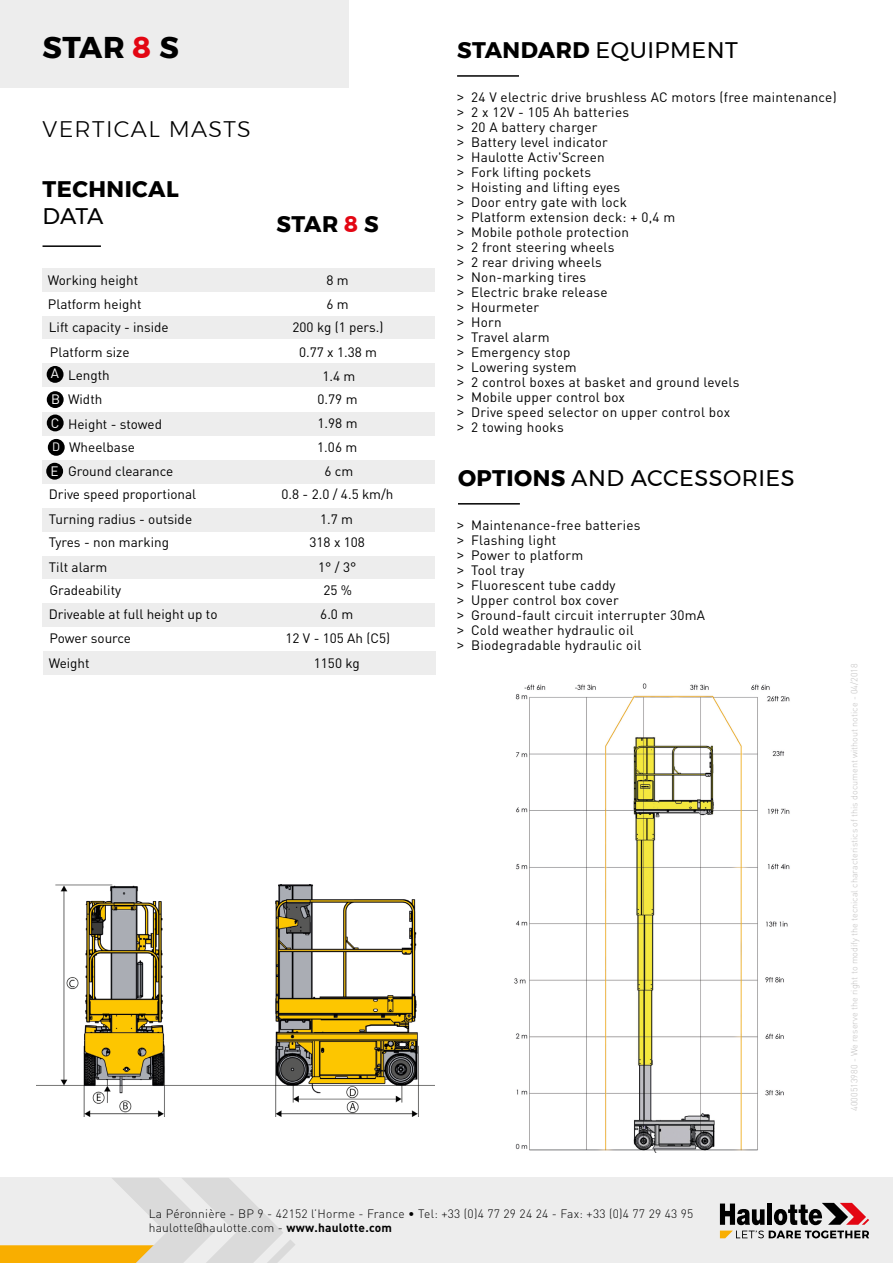
<style>
.page{position:relative;width:893px;height:1263px;background:#fff}
.page>*{position:absolute;margin:0;border:0;box-sizing:border-box;transform-origin:0 0}
.t1{font:700 30px "Montserrat";color:#000}
.t2{font:22.5px "Montserrat";letter-spacing:.02em;color:#000}
.t3{font:700 22.5px/26.8px "Montserrat";letter-spacing:.02em;color:#000}
.t4{font:300 22.5px "Montserrat";letter-spacing:.06em;color:#000}
.t5{font:13.5px "DIN";letter-spacing:.02em;color:#000}
.t6{font:13.5px "DIN";color:#000}
.t7{font:13.5px "DIN";letter-spacing:-.005em;color:#000}
.t8{font:13.5px "DIN";color:#fff}
.t9{font:300 12px/14.4px "DIN Pro";letter-spacing:.02em;color:#000}
.t10{font:12px "DIN";color:#fff}
.t11{font:300 9px "DIN";color:#c1c0c0}
.s1{color:#e30613}
.s2{font-weight:700}
.s3{font-family:"Montserrat"}
.s4{font-weight:400}
</style>
<div class="page">
<img style="left:37px;top:884px;width:398px;height:232px">
<img style="left:514px;top:683px;width:276px;height:469px">
<div style="left:43px;top:651px;width:393px;height:24px;background:#ededed"></div>
<div style="left:0;top:0;width:348px;height:87px;background:#ededed"></div>
<div style="left:43px;top:268px;width:392px;height:24px;background:#ededed"></div>
<div style="left:43px;top:412px;width:392px;height:24px;background:#ededed"></div>
<div style="left:43px;top:555px;width:392px;height:24px;background:#ededed"></div>
<div style="left:43px;top:316px;width:392px;height:24px;background:#ededed"></div>
<div style="left:43px;top:460px;width:392px;height:24px;background:#ededed"></div>
<div style="left:43px;top:603px;width:392px;height:24px;background:#ededed"></div>
<div style="left:43px;top:363px;width:392px;height:24px;background:#ededed"></div>
<div style="left:43px;top:508px;width:392px;height:23px;background:#ededed"></div>
<div style="left:43px;top:339px;width:392px;height:24px;background:#fff"></div>
<hr style="left:43px;top:245px;width:58px;height:2px;background:#000">
<hr style="left:457px;top:75px;width:62px;height:2px;background:#000">
<div style="left:47px;top:366px;width:17px;height:17px;background:#000;border-radius:50%"></div>
<div style="left:47px;top:391px;width:17px;height:17px;background:#000;border-radius:50%"></div>
<div style="left:47px;top:414px;width:17px;height:17px;background:#000;border-radius:50%"></div>
<div style="left:46px;top:463px;width:17px;height:17px;background:#000;border-radius:50%"></div>
<hr style="left:458px;top:503px;width:62px;height:2px;background:#000">
<div style="left:48px;top:439px;width:17px;height:17px;background:#000;border-radius:50%"></div>
<div style="left:0;top:1178px;width:893px;height:85px;background:#ededed"></div>
<svg style="left:0;top:1178px;width:295px;height:85px"></svg>
<svg style="left:720px;top:1203px;width:149px;height:35px"></svg>
<p class="t1" style="left:43px;top:23px;width:138px">STAR <span class="s1">8</span> S</p>
<p class="t2" style="left:457px;top:33px;width:282px"><span class="s2">STANDARD</span> EQUIPMENT</p>
<p class="t5" style="left:457px;top:88px;width:381px"><span class="s3">&gt;</span> 24 V electric drive brushless AC motors (free maintenance)</p>
<p class="t5" style="left:457px;top:103px;width:173px"><span class="s3">&gt;</span> 2 x 12V - 105 Ah batteries</p>
<p class="t5" style="left:457px;top:118px;width:142px"><span class="s3">&gt;</span> 20 A battery charger</p>
<p class="t5" style="left:457px;top:133px;width:152px"><span class="s3">&gt;</span> Battery level indicator</p>
<p class="t5" style="left:457px;top:148px;width:149px"><span class="s3">&gt;</span> Haulotte Activ'Screen</p>
<p class="t5" style="left:457px;top:163px;width:136px"><span class="s3">&gt;</span> Fork lifting pockets</p>
<p class="t5" style="left:457px;top:178px;width:165px"><span class="s3">&gt;</span> Hoisting and lifting eyes</p>
<p class="t5" style="left:457px;top:193px;width:171px"><span class="s3">&gt;</span> Door entry gate with lock</p>
<p class="t5" style="left:457px;top:208px;width:220px"><span class="s3">&gt;</span> Platform extension deck: + 0,4 m</p>
<p class="t5" style="left:457px;top:223px;width:174px"><span class="s3">&gt;</span> Mobile pothole protection</p>
<p class="t5" style="left:457px;top:238px;width:159px"><span class="s3">&gt;</span> 2 front steering wheels</p>
<p class="t5" style="left:457px;top:253px;width:146px"><span class="s3">&gt;</span> 2 rear driving wheels</p>
<p class="t5" style="left:457px;top:268px;width:131px"><span class="s3">&gt;</span> Non-marking tires</p>
<p class="t5" style="left:457px;top:283px;width:152px"><span class="s3">&gt;</span> Electric brake release</p>
<p class="t5" style="left:457px;top:298px;width:84px"><span class="s3">&gt;</span> Hourmeter</p>
<p class="t5" style="left:457px;top:313px;width:46px"><span class="s3">&gt;</span> Horn</p>
<p class="t5" style="left:457px;top:328px;width:94px"><span class="s3">&gt;</span> Travel alarm</p>
<p class="t5" style="left:457px;top:343px;width:115px"><span class="s3">&gt;</span> Emergency stop</p>
<p class="t5" style="left:457px;top:358px;width:121px"><span class="s3">&gt;</span> Lowering system</p>
<p class="t5" style="left:457px;top:373px;width:284px"><span class="s3">&gt;</span> 2 control boxes at basket and ground levels</p>
<p class="t5" style="left:457px;top:388px;width:169px"><span class="s3">&gt;</span> Mobile upper control box</p>
<p class="t5" style="left:457px;top:403px;width:274px"><span class="s3">&gt;</span> Drive speed selector on upper control box</p>
<p class="t5" style="left:457px;top:418px;width:108px"><span class="s3">&gt;</span> 2 towing hooks</p>
<p class="t4" style="left:43px;top:112px;width:210px">VERTICAL MASTS</p>
<p class="t3" style="left:43px;top:175px;width:138px">TECHNICAL<br><span class="s4">DATA</span></p>
<p class="t3" style="left:277px;top:210px;width:104px">STAR <span class="s1">8</span> S</p>
<p class="t5" style="left:326px;top:272px;width:24px">8 m</p>
<p class="t6" style="left:48px;top:272px;width:92px">Working height</p>
<p class="t6" style="left:48px;top:295px;width:95px">Platform height</p>
<p class="t5" style="left:326px;top:295px;width:24px">6 m</p>
<p class="t6" style="left:49px;top:319px;width:121px">Lift capacity - inside</p>
<p class="t6" style="left:293px;top:318px;width:93px">200 kg (1 pers.)</p>
<p class="t6" style="left:50px;top:344px;width:81px">Platform size</p>
<p class="t5" style="left:299px;top:344px;width:79px">0.77 x 1.38 m</p>
<p class="t8" style="left:51px;top:365px;width:10px">A</p>
<p class="t8" style="left:51px;top:391px;width:11px">B</p>
<p class="t8" style="left:51px;top:414px;width:10px">C</p>
<p class="t8" style="left:51px;top:462px;width:10px">E</p>
<p class="t2" style="left:458px;top:461px;width:338px"><span class="s2">OPTIONS</span> AND ACCESSORIES</p>
<p class="t5" style="left:68px;top:367px;width:43px">Length</p>
<p class="t5" style="left:322px;top:367px;width:34px">1.4 m</p>
<p class="t5" style="left:68px;top:390px;width:36px">Width</p>
<p class="t5" style="left:317px;top:390px;width:42px">0.79 m</p>
<p class="t6" style="left:68px;top:415px;width:96px">Height - stowed</p>
<p class="t5" style="left:317px;top:415px;width:42px">1.98 m</p>
<p class="t10" style="left:52px;top:439px;width:10px">D</p>
<p class="t6" style="left:69px;top:439px;width:67px">Wheelbase</p>
<p class="t5" style="left:317px;top:439px;width:42px">1.06 m</p>
<p class="t6" style="left:68px;top:463px;width:107px">Ground clearance</p>
<p class="t5" style="left:325px;top:463px;width:30px">6 cm</p>
<p class="t5" style="left:320px;top:510px;width:34px">1.7 m</p>
<p class="t5" style="left:281px;top:486px;width:114px">0.8 - 2.0 / 4.5 km/h</p>
<p class="t6" style="left:49px;top:486px;width:149px">Drive speed proportional</p>
<p class="t6" style="left:49px;top:510px;width:145px">Turning radius - outside</p>
<p class="t5" style="left:457px;top:516px;width:185px"><span class="s3">&gt;</span> Maintenance-free batteries</p>
<p class="t5" style="left:457px;top:531px;width:101px"><span class="s3">&gt;</span> Flashing light</p>
<p class="t5" style="left:457px;top:546px;width:128px"><span class="s3">&gt;</span> Power to platform</p>
<p class="t5" style="left:457px;top:561px;width:69px"><span class="s3">&gt;</span> Tool tray</p>
<p class="t5" style="left:457px;top:576px;width:160px"><span class="s3">&gt;</span> Fluorescent tube caddy</p>
<p class="t5" style="left:457px;top:591px;width:163px"><span class="s3">&gt;</span> Upper control box cover</p>
<p class="t5" style="left:457px;top:606px;width:249px"><span class="s3">&gt;</span> Ground-fault circuit interrupter 30mA</p>
<p class="t5" style="left:457px;top:621px;width:178px"><span class="s3">&gt;</span> Cold weather hydraulic oil</p>
<p class="t5" style="left:457px;top:636px;width:186px"><span class="s3">&gt;</span> Biodegradable hydraulic oil</p>
<p class="t6" style="left:49px;top:533px;width:122px">Tyres - non marking</p>
<p class="t5" style="left:310px;top:533px;width:57px">318 x 108</p>
<p class="t6" style="left:49px;top:558px;width:60px">Tilt alarm</p>
<p class="t5" style="left:318px;top:558px;width:40px">1° / 3°</p>
<p class="t6" style="left:49px;top:582px;width:73px">Gradeability</p>
<p class="t5" style="left:323px;top:582px;width:30px">25 %</p>
<p class="t6" style="left:49px;top:606px;width:170px">Driveable at full height up to</p>
<p class="t5" style="left:320px;top:606px;width:34px">6.0 m</p>
<p class="t7" style="left:49px;top:630px;width:83px">Power source</p>
<p class="t5" style="left:285px;top:630px;width:106px">12 V - 105 Ah (C5)</p>
<p class="t5" style="left:49px;top:655px;width:42px">Weight</p>
<p class="t5" style="left:314px;top:655px;width:47px">1150 kg</p>
<p class="t11" style="left:849px;top:1111px;width:449px;rotate:-90deg">4000513980 - We reserve the right to modify the tecnical characteristics of this document without notice - 04/2018</p>
<p class="t9" style="left:149px;top:1206px;width:546px">La Péronnière - BP 9 - 42152 l’Horme - France • Tel: +33 (0)4 77 29 24 24 - Fax: +33 (0)4 77 29 43 95 haulotte@haulotte.com - <span class="s2">www.haulotte.com</span></p>
</div>
